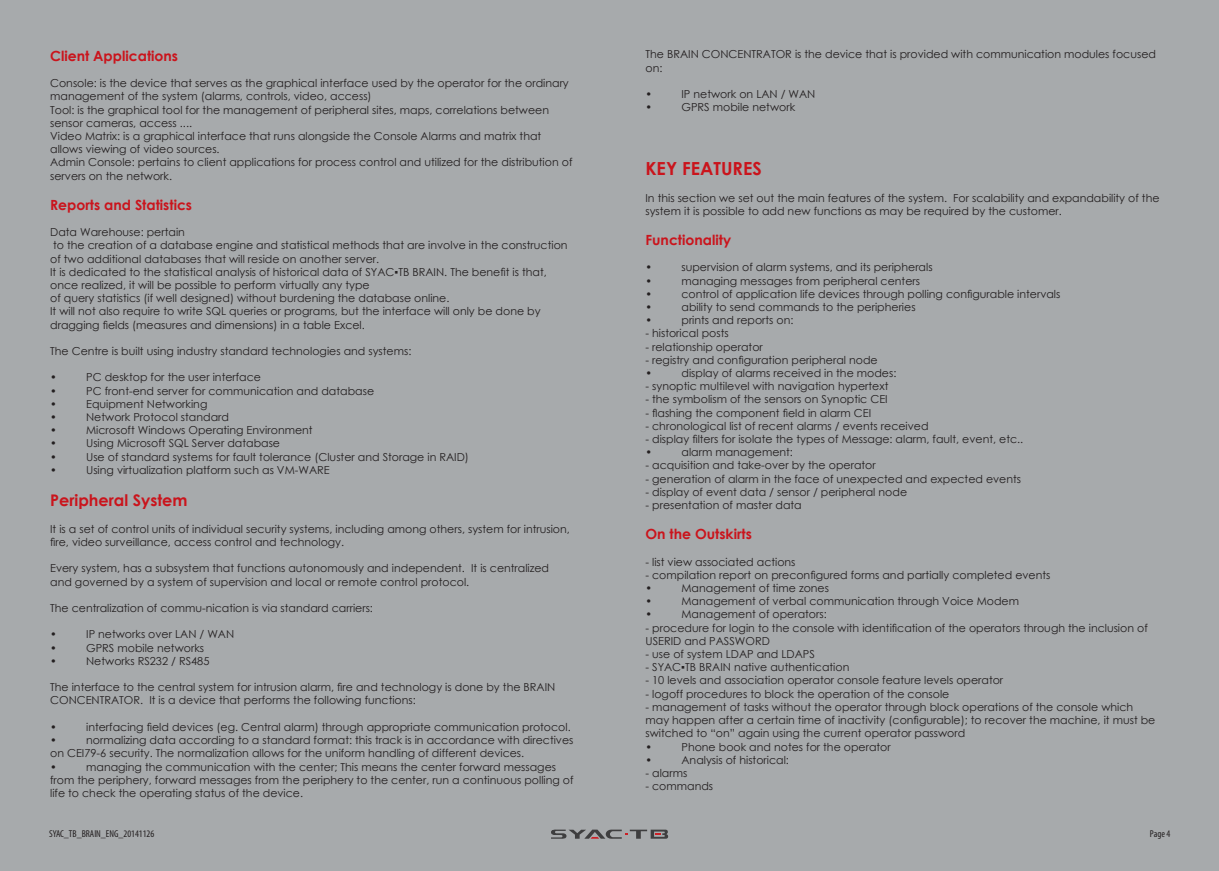
<style>
.page{position:relative;width:1219px;height:871px;background:#fff}
.page>*{position:absolute;margin:0;border:0;box-sizing:border-box;transform-origin:0 0}
.t1{font:700 18px "Century Gothic";color:#ca141c}
.t2{font:700 16px "Century Gothic";color:#ca141c}
.t3{font:700 14px "Century Gothic";color:#ca141c}
.t4{font:11px/13.2px "Century Gothic";color:#231f20}
.t5{font:condensed 10px "Myriad Pro";color:#231f20}
</style>
<div class="page">
<div style="left:0;top:0;width:1219px;height:870px;background:#a7aaac"></div>
<svg style="left:551px;top:829px;width:117px;height:9px"></svg>
<p class="t3" style="left:50px;top:45px;width:129px">Client Applications</p>
<p class="t4" style="left:50px;top:76px;width:520px">Console: is the device that serves as the graphical interface used by the operator for the ordinary management of the system (alarms, controls, video, access)</p>
<p class="t4" style="left:50px;top:103px;width:500px">Tool: is the graphical tool for the management of peripheral sites, maps, correlations between sensor cameras, access ....</p>
<p class="t4" style="left:50px;top:129px;width:493px">Video Matrix: is a graphical interface that runs alongside the Console Alarms and matrix that allows viewing of video sources.</p>
<p class="t4" style="left:50px;top:156px;width:524px">Admin Console: pertains to client applications for process control and utilized for the distribution of servers on the network.</p>
<p class="t3" style="left:50px;top:194px;width:143px">Reports and Statistics</p>
<p class="t4" style="left:50px;top:225px;width:136px">Data Warehouse: pertain</p>
<p class="t4" style="left:50px;top:238px;width:519px">to the creation of a database engine and statistical methods that are involve in the construction of two additional databases that will reside on another server.</p>
<p class="t4" style="left:50px;top:265px;width:498px">It is dedicated to the statistical analysis of historical data of SYAC▪TB BRAIN. The benefit is that, once realized, it will be possible to perform virtually any type</p>
<p class="t4" style="left:50px;top:291px;width:401px">of query statistics (if well designed) without burdening the database online.</p>
<p class="t4" style="left:50px;top:304px;width:492px">It will not also require to write SQL queries or programs, but the interface will only be done by dragging fields (measures and dimensions) in a table Excel.</p>
<p class="t4" style="left:50px;top:344px;width:363px">The Centre is built using industry standard technologies and systems:</p>
<p class="t4" style="left:50px;top:370px;width:8px">•</p>
<p class="t4" style="left:86px;top:370px;width:176px">PC desktop for the user interface</p>
<p class="t4" style="left:50px;top:384px;width:8px">•</p>
<p class="t4" style="left:86px;top:384px;width:289px">PC front-end server for communication and database</p>
<p class="t4" style="left:50px;top:397px;width:8px">•</p>
<p class="t4" style="left:86px;top:397px;width:123px">Equipment Networking</p>
<p class="t4" style="left:50px;top:410px;width:8px">•</p>
<p class="t4" style="left:86px;top:410px;width:144px">Network Protocol standard</p>
<p class="t4" style="left:50px;top:423px;width:8px">•</p>
<p class="t4" style="left:86px;top:423px;width:228px">Microsoft Windows Operating Environment</p>
<p class="t4" style="left:50px;top:436px;width:8px">•</p>
<p class="t4" style="left:86px;top:436px;width:195px">Using Microsoft SQL Server database</p>
<p class="t4" style="left:50px;top:450px;width:8px">•</p>
<p class="t4" style="left:86px;top:450px;width:384px">Use of standard systems for fault tolerance (Cluster and Storage in RAID)</p>
<p class="t4" style="left:50px;top:463px;width:8px">•</p>
<p class="t4" style="left:86px;top:463px;width:245px">Using virtualization platform such as VM-WARE</p>
<p class="t2" style="left:50px;top:488px;width:139px">Peripheral System</p>
<p class="t4" style="left:50px;top:522px;width:521px">It is a set of control units of individual security systems, including among others, system for intrusion, fire, video surveillance, access control and technology.</p>
<p class="t4" style="left:50px;top:561px;width:500px">Every system, has a subsystem that functions autonomously and independent. It is centralized and governed by a system of supervision and local or remote control protocol.</p>
<p class="t4" style="left:50px;top:601px;width:324px">The centralization of commu-nication is via standard carriers:</p>
<p class="t4" style="left:50px;top:627px;width:8px">•</p>
<p class="t4" style="left:86px;top:627px;width:150px">IP networks over LAN / WAN</p>
<p class="t4" style="left:50px;top:640px;width:8px">•</p>
<p class="t4" style="left:86px;top:640px;width:119px">GPRS mobile networks</p>
<p class="t4" style="left:50px;top:654px;width:8px">•</p>
<p class="t4" style="left:86px;top:654px;width:125px">Networks RS232 / RS485</p>
<p class="t4" style="left:50px;top:680px;width:507px">The interface to the central system for intrusion alarm, fire and technology is done by the BRAIN<br>CONCENTRATOR. It is a device that performs the following functions:</p>
<p class="t4" style="left:50px;top:720px;width:8px">•</p>
<p class="t4" style="left:86px;top:720px;width:486px">interfacing field devices (eg. Central alarm) through appropriate communication protocol.</p>
<p class="t4" style="left:50px;top:733px;width:8px">•</p>
<p class="t4" style="left:50px;top:733px;width:525px;text-indent:36px">normalizing data according to a standard format: this track is in accordance with directives on CEI79-6 security. The normalization allows for the uniform handling of different devices.</p>
<p class="t4" style="left:50px;top:759px;width:8px">•</p>
<p class="t4" style="left:50px;top:759px;width:525px;text-indent:36px">managing the communication with the center; This means the center forward messages from the periphery, forward messages from the periphery to the center, run a continuous polling of life to check the operating status of the device.</p>
<p class="t4" style="left:645px;top:48px;width:512px">The BRAIN CONCENTRATOR is the device that is provided with communication modules focused on:</p>
<p class="t4" style="left:645px;top:87px;width:8px">•</p>
<p class="t4" style="left:681px;top:87px;width:135px">IP network on LAN / WAN</p>
<p class="t4" style="left:645px;top:100px;width:8px">•</p>
<p class="t4" style="left:681px;top:100px;width:115px">GPRS mobile network</p>
<p class="t1" style="left:645px;top:155px;width:118px">KEY FEATURES</p>
<p class="t4" style="left:645px;top:191px;width:516px">In this section we set out the main features of the system. For scalability and expandability of the system it is possible to add new functions as may be required by the customer.</p>
<p class="t3" style="left:645px;top:229px;width:87px">Functionality</p>
<p class="t4" style="left:645px;top:260px;width:8px">•</p>
<p class="t4" style="left:681px;top:260px;width:253px">supervision of alarm systems, and its peripherals</p>
<p class="t4" style="left:645px;top:274px;width:8px">•</p>
<p class="t4" style="left:681px;top:274px;width:240px">managing messages from peripheral centers</p>
<p class="t4" style="left:645px;top:287px;width:8px">•</p>
<p class="t4" style="left:681px;top:287px;width:380px">control of application life devices through polling configurable intervals</p>
<p class="t4" style="left:645px;top:300px;width:8px">•</p>
<p class="t4" style="left:681px;top:300px;width:236px">ability to send commands to the peripheries</p>
<p class="t4" style="left:645px;top:313px;width:8px">•</p>
<p class="t4" style="left:681px;top:313px;width:114px">prints and reports on:</p>
<p class="t4" style="left:645px;top:326px;width:85px">- historical posts</p>
<p class="t4" style="left:645px;top:340px;width:119px">- relationship operator</p>
<p class="t4" style="left:645px;top:353px;width:234px">- registry and configuration peripheral node</p>
<p class="t4" style="left:645px;top:366px;width:8px">•</p>
<p class="t4" style="left:681px;top:366px;width:216px">display of alarms received in the modes:</p>
<p class="t4" style="left:645px;top:379px;width:244px">- synoptic multilevel with navigation hypertext</p>
<p class="t4" style="left:645px;top:392px;width:244px">- the symbolism of the sensors on Synoptic CEI</p>
<p class="t4" style="left:645px;top:406px;width:227px">- flashing the component field in alarm CEI</p>
<p class="t4" style="left:645px;top:419px;width:285px">- chronological list of recent alarms / events received</p>
<p class="t4" style="left:645px;top:432px;width:379px">- display filters for isolate the types of Message: alarm, fault, event, etc..</p>
<p class="t4" style="left:645px;top:445px;width:8px">•</p>
<p class="t4" style="left:681px;top:445px;width:113px">alarm management:</p>
<p class="t4" style="left:645px;top:458px;width:232px">- acquisition and take-over by the operator</p>
<p class="t4" style="left:645px;top:472px;width:377px">- generation of alarm in the face of unexpected and expected events</p>
<p class="t4" style="left:645px;top:485px;width:263px">- display of event data / sensor / peripheral node</p>
<p class="t4" style="left:645px;top:498px;width:158px">- presentation of master data</p>
<p class="t3" style="left:645px;top:523px;width:108px">On the Outskirts</p>
<p class="t4" style="left:645px;top:554px;width:152px">- list view associated actions</p>
<p class="t4" style="left:645px;top:568px;width:406px">- compilation report on preconfigured forms and partially completed events</p>
<p class="t4" style="left:645px;top:581px;width:8px">•</p>
<p class="t4" style="left:681px;top:581px;width:149px">Management of time zones</p>
<p class="t4" style="left:645px;top:594px;width:8px">•</p>
<p class="t4" style="left:681px;top:594px;width:339px">Management of verbal communication through Voice Modem</p>
<p class="t4" style="left:645px;top:607px;width:8px">•</p>
<p class="t4" style="left:681px;top:607px;width:147px">Management of operators:</p>
<p class="t4" style="left:645px;top:620px;width:504px">- procedure for login to the console with identification of the operators through the inclusion of<br>USERID and PASSWORD</p>
<p class="t4" style="left:645px;top:647px;width:171px">- use of system LDAP and LDAPS</p>
<p class="t4" style="left:645px;top:660px;width:205px">- SYAC▪TB BRAIN native authentication</p>
<p class="t4" style="left:645px;top:673px;width:359px">- 10 levels and association operator console feature levels operator</p>
<p class="t4" style="left:645px;top:686px;width:305px">- logoff procedures to block the operation of the console</p>
<p class="t4" style="left:645px;top:700px;width:511px">- management of tasks without the operator through block operations of the console which may happen after a certain time of inactivity (configurable); to recover the machine, it must be switched to “on” again using the current operator password</p>
<p class="t4" style="left:645px;top:739px;width:8px">•</p>
<p class="t4" style="left:681px;top:739px;width:211px">Phone book and notes for the operator</p>
<p class="t4" style="left:645px;top:752px;width:8px">•</p>
<p class="t4" style="left:681px;top:752px;width:109px">Analysis of historical:</p>
<p class="t4" style="left:645px;top:766px;width:43px">- alarms</p>
<p class="t4" style="left:645px;top:779px;width:69px">- commands</p>
<p class="t5" style="left:49px;top:827px;width:107px">SYAC_TB_BRAIN_ENG_20141126</p>
<p class="t5" style="left:1150px;top:827px;width:22px">Page 4</p>
</div>
